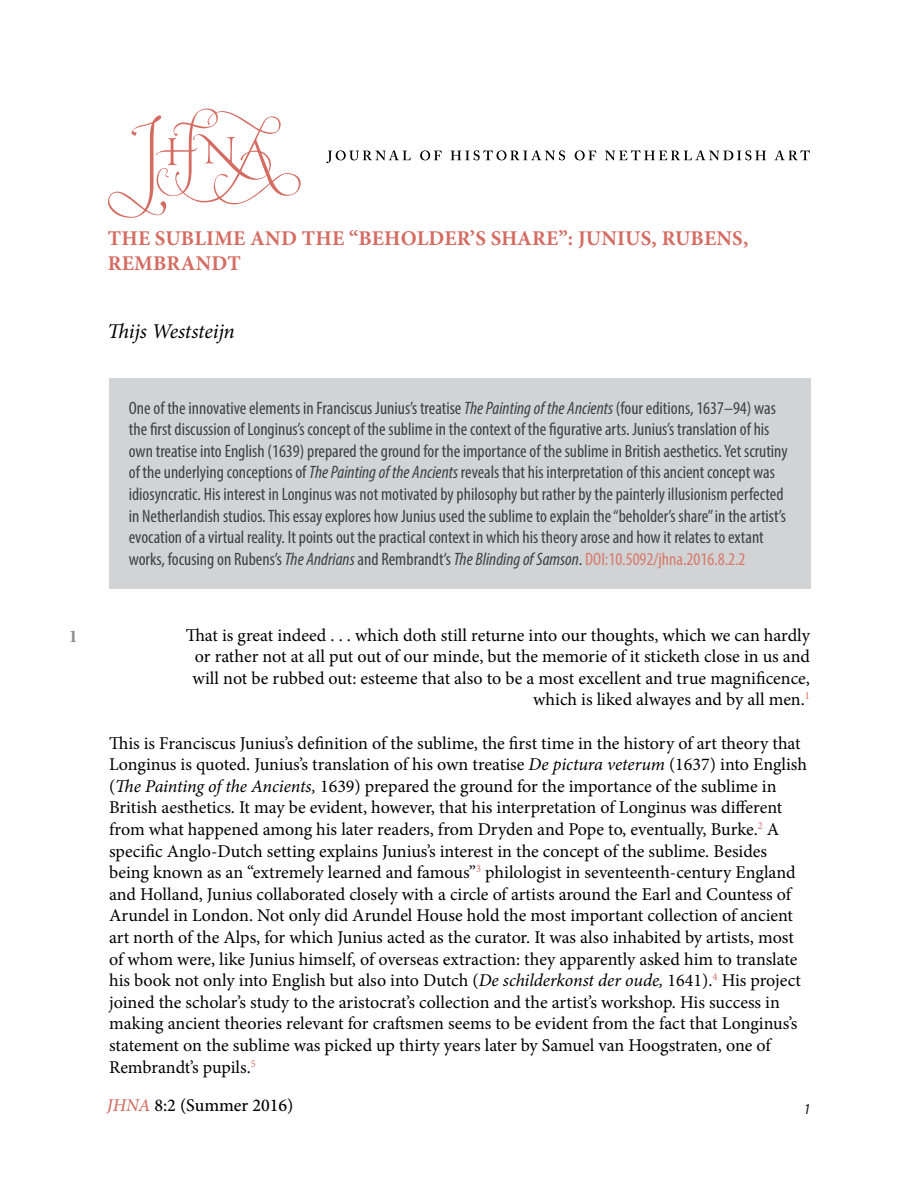
<style>
.page{position:relative;width:918px;height:1188px;background:#fff}
.page>*{position:absolute;margin:0;border:0;box-sizing:border-box;transform-origin:0 0}
.t1{font:700 21px/25.2px "Minion Pro";letter-spacing:.01em;color:#d46c62}
.t2{font:italic 21px "Minion Pro";letter-spacing:-.01em;color:#000}
.t3{font:18px/21.6px "Minion Pro";letter-spacing:-.005em;color:#000;text-align:right}
.t4{font:condensed 18px/21.6px "Myriad Pro";color:#414042}
.t5{font:500 18px "Minion Pro";color:#000}
.t6{font:700 18px "Minion Pro";color:#888a8c}
.t7{font:italic condensed 15px "Myriad Pro";color:#000}
.s1{font-style:italic}
.s2{color:#d7796d}
.s3{font-style:italic;color:#d46c62}
</style>
<div class="page">
<div style="left:109px;top:379px;width:702px;height:210px;background:#d1d3d4"></div>
<svg style="left:108px;top:108px;width:193px;height:110px"></svg>
<svg style="left:326px;top:150px;width:85px;height:13px"></svg>
<svg style="left:420px;top:150px;width:22px;height:10px"></svg>
<svg style="left:451px;top:150px;width:114px;height:10px"></svg>
<svg style="left:575px;top:150px;width:21px;height:10px"></svg>
<svg style="left:605px;top:150px;width:161px;height:10px"></svg>
<svg style="left:774px;top:150px;width:36px;height:10px"></svg>
<p class="t1" style="left:108px;top:225px;width:642px">THE SUBLIME AND THE “BEHOLDER’S SHARE”: JUNIUS, RUBENS,<br>REMBRANDT</p>
<p class="t2" style="left:108px;top:317px;width:129px">Thijs Weststeijn</p>
<p class="t4" style="left:129px;top:397px;width:660px">One of the innovative elements in Franciscus Junius’s treatise <span class="s1">The Painting of the Ancients</span> (four editions, 1637–94) was the first discussion of Longinus’s concept of the sublime in the context of the figurative arts. Junius’s translation of his own treatise into English (1639) prepared the ground for the importance of the sublime in British aesthetics. Yet scrutiny of the underlying conceptions of <span class="s1">The Painting of the Ancients</span> reveals that his interpretation of this ancient concept was idiosyncratic. His interest in Longinus was not motivated by philosophy but rather by the painterly illusionism perfected in Netherlandish studios. This essay explores how Junius used the sublime to explain the “beholder’s share” in the artist’s evocation of a virtual reality. It points out the practical context in which his theory arose and how it relates to extant works, focusing on Rubens’s <span class="s1">The Andrians</span> and Rembrandt’s <span class="s1">The Blinding of Samson</span>. <span class="s2">DOI:10.5092/jhna.2016.8.2.2</span></p>
<p class="t6" style="left:69px;top:623px;width:10px">1</p>
<p class="t3" style="left:186px;top:624px;width:626px">That is great indeed . . . which doth still returne into our thoughts, which we can hardly or rather not at all put out of our minde, but the memorie of it sticketh close in us and will not be rubbed out: esteeme that also to be a most excellent and true magnificence, which is liked alwayes and by all men.<sup>1</sup></p>
<p class="t3" style="left:109px;top:732px;width:700px;text-align:left">This is Franciscus Junius’s definition of the sublime, the first time in the history of art theory that Longinus is quoted. Junius’s translation of his own treatise <span class="s1">De pictura veterum</span> (1637) into English (<span class="s1">The Painting of the Ancients,</span> 1639) prepared the ground for the importance of the sublime in British aesthetics. It may be evident, however, that his interpretation of Longinus was different from what happened among his later readers, from Dryden and Pope to, eventually, Burke.<sup>2</sup> A specific Anglo-Dutch setting explains Junius’s interest in the concept of the sublime. Besides being known as an “extremely learned and famous”<sup>3</sup> philologist in seventeenth-century England and Holland, Junius collaborated closely with a circle of artists around the Earl and Countess of Arundel in London. Not only did Arundel House hold the most important collection of ancient art north of the Alps, for which Junius acted as the curator. It was also inhabited by artists, most of whom were, like Junius himself, of overseas extraction: they apparently asked him to translate his book not only into English but also into Dutch (<span class="s1">De schilderkonst der oude,</span> 1641).<sup>4</sup> His project joined the scholar’s study to the aristocrat’s collection and the artist’s workshop. His success in making ancient theories relevant for craftsmen seems to be evident from the fact that Longinus’s statement on the sublime was picked up thirty years later by Samuel van Hoogstraten, one of Rembrandt’s pupils.<sup>5</sup></p>
<p class="t5" style="left:107px;top:1093px;width:188px"><span class="s3">JHNA</span> 8:2 (Summer 2016)</p>
<p class="t7" style="left:804px;top:1100px;width:7px">1</p>
</div>
